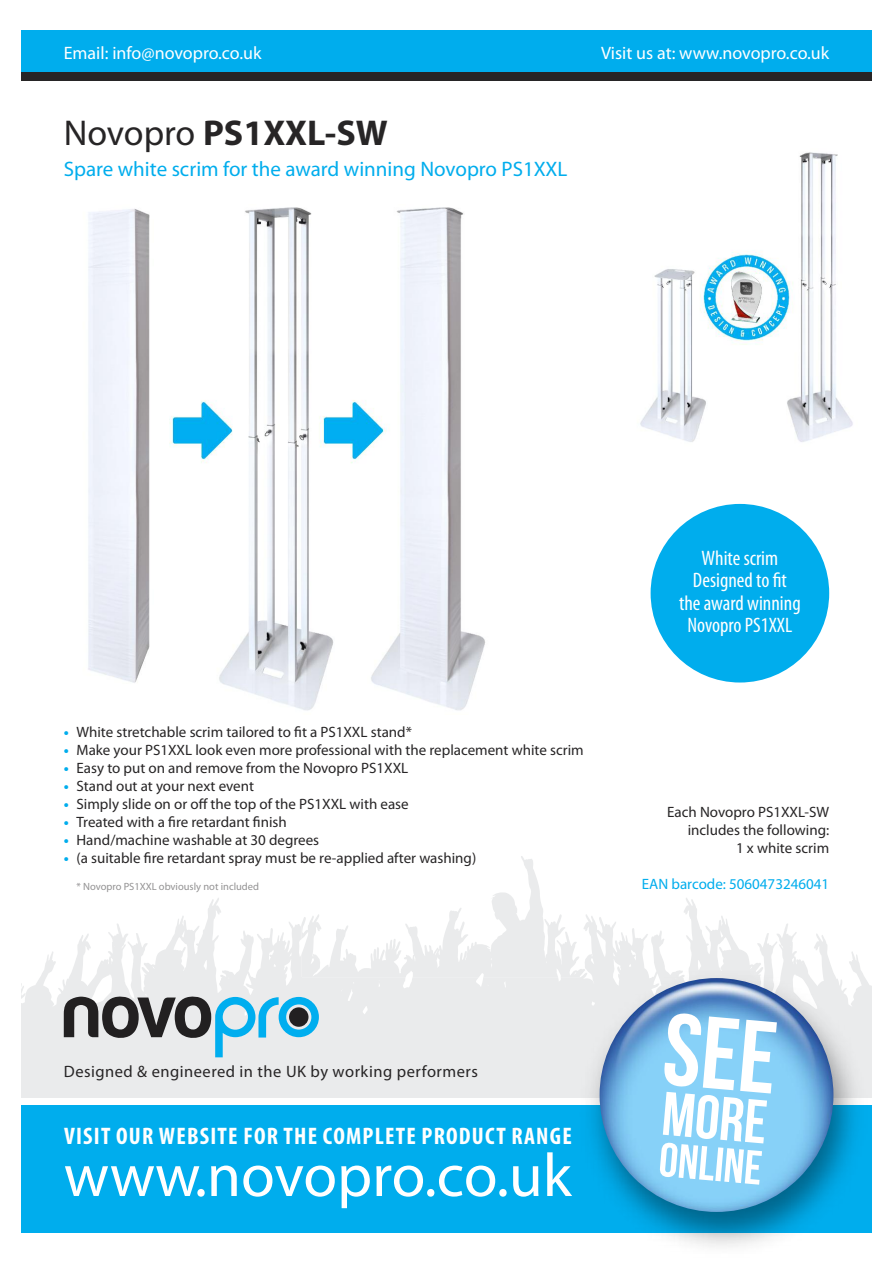
<style>
.page{position:relative;width:893px;height:1263px;background:#fff}
.page>*{position:absolute;margin:0;border:0;box-sizing:border-box;transform-origin:0 0}
.t1{font:61.5px "Myriad Pro";color:#fff}
.t2{font:61.5px "Bebas Neue";color:#fff}
.t3{font:48px "Bebas Neue";color:#fff}
.t4{font:700 36px "Myriad Pro";color:#272526}
.t5{font:700 condensed 24px "Myriad Pro";letter-spacing:.05em;color:#fff}
.t6{font:condensed 21px/22.5px "Myriad Pro";color:#fff;text-align:center}
.t7{font:21px "Myriad Pro";color:#00aded}
.t8{font:18px "Myriad Pro";color:#fff}
.t9{font:16.5px "Myriad Pro";letter-spacing:.03em;color:#272526}
.t10{font:15px/18px "Myriad Pro";color:#272526;text-align:right}
.t11{font:15px "Myriad Pro";color:#00aded}
.t12{font:10.5px "Myriad Pro";color:#939293}
.s1{font-weight:400}
.s2{font-weight:700;color:#00aded}
</style>
<div class="page">
<img style="left:640px;top:152px;width:213px;height:290px">
<div style="left:21px;top:30px;width:851px;height:42px;background:#00aded"></div>
<div style="left:21px;top:72px;width:851px;height:9px;background:#272526"></div>
<div style="left:21px;top:1106px;width:851px;height:127px;background:#00aded"></div>
<svg style="left:21px;top:898px;width:851px;height:199px;fill:#eaebec"></svg>
<svg style="left:302px;top:856px;width:283px;height:121px"></svg>
<img style="left:577px;top:967px;width:294px;height:280px">
<img style="left:600px;top:978px;width:233px;height:234px">
<svg style="left:64px;top:996px;width:255px;height:61px;background:#9cb4be"></svg>
<div style="left:289px;top:1007px;width:19px;height:20px;background:#222021;border-radius:50%"></div>
<img style="left:88px;top:207px;width:397px;height:504px">
<div style="left:651px;top:504px;width:178px;height:178px;background:#00aded;border-radius:50%"></div>
<svg style="left:663px;top:1012px;width:114px;height:81px;background:#81c9f2"></svg>
<p class="t8" style="left:64px;top:46px;width:199px">Email: info@novopro.co.uk</p>
<p class="t8" style="left:601px;top:46px;width:229px">Visit us at: www.novopro.co.uk</p>
<h3 class="t4" style="left:64px;top:120px;width:326px"><span class="s1">Novopro</span> PS1XXL-SW</h3>
<h3 class="t7" style="left:64px;top:161px;width:505px">Spare white scrim for the award winning Novopro PS1XXL</h3>
<p class="t10" style="left:64px;top:724px;width:350px"><span class="s2">•</span> White stretchable scrim tailored to fit a PS1XXL stand*</p>
<p class="t10" style="left:64px;top:742px;width:521px"><span class="s2">•</span> Make your PS1XXL look even more professional with the replacement white scrim</p>
<p class="t10" style="left:64px;top:760px;width:346px"><span class="s2">•</span> Easy to put on and remove from the Novopro PS1XXL</p>
<p class="t10" style="left:64px;top:778px;width:192px"><span class="s2">•</span> Stand out at your next event</p>
<p class="t10" style="left:64px;top:796px;width:346px"><span class="s2">•</span> Simply slide on or off the top of the PS1XXL with ease</p>
<p class="t10" style="left:64px;top:814px;width:224px"><span class="s2">•</span> Treated with a fire retardant finish</p>
<p class="t10" style="left:64px;top:832px;width:257px"><span class="s2">•</span> Hand/machine washable at 30 degrees</p>
<p class="t10" style="left:64px;top:850px;width:414px"><span class="s2">•</span> (a suitable fire retardant spray must be re-applied after washing)</p>
<p class="t12" style="left:77px;top:883px;width:184px">* Novopro PS1XXL obviously not included</p>
<h3 class="t6" style="left:679px;top:548px;width:123px">White scrim<br>Designed to fit<br>the award winning<br>Novopro PS1XXL</h3>
<p class="t10" style="left:667px;top:804px;width:163px">Each Novopro PS1XXL-SW includes the following:<br>1 x white scrim</p>
<p class="t11" style="left:642px;top:879px;width:189px">EAN barcode: 5060473246041</p>
<p class="t9" style="left:64px;top:1065px;width:416px">Designed &amp; engineered in the UK by working performers</p>
<h3 class="t5" style="left:64px;top:1127px;width:509px">VISIT OUR WEBSITE FOR THE COMPLETE PRODUCT RANGE</h3>
<h1 class="t1" style="left:64px;top:1152px;width:509px">www.novopro.co.uk</h1>
<h1 class="t2" style="left:665px;top:1077px;width:106px;rotate:5deg">MORE</h1>
<h2 class="t3" style="left:662px;top:1131px;width:105px;rotate:5deg">ONLINE</h2>
</div>
